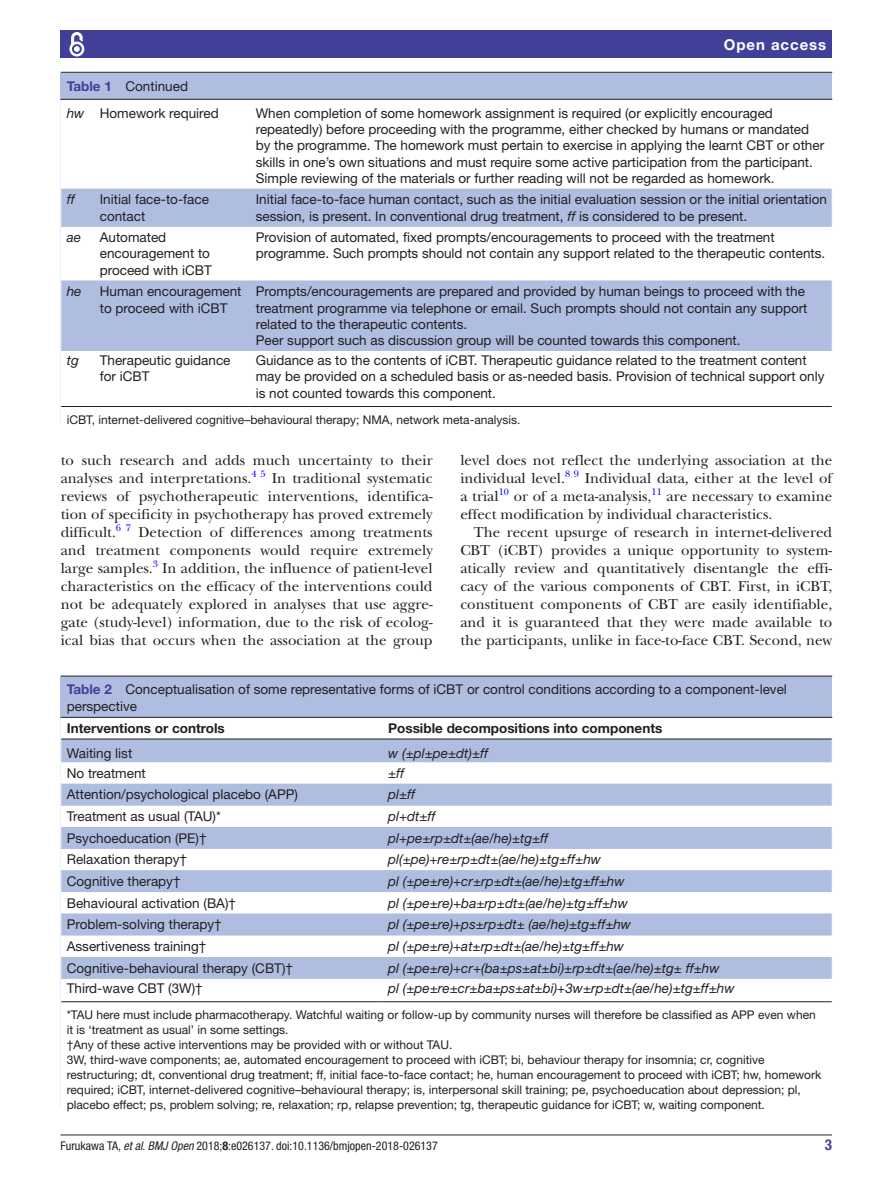
<style>
.page{position:relative;width:893px;height:1191px;background:#fff}
.page>*{position:absolute;margin:0;border:0;box-sizing:border-box;transform-origin:0 0}
.t1{font:15px/18px "New Baskerville";color:#231f20;text-align:justify}
.t2{font:700 15px "Helvetica Neue LT Std";letter-spacing:.065em;color:#fff}
.t3{font:700 condensed 15px "Helvetica Neue LT Std";color:#414099}
.t4{font:13.5px/16.2px "Helvetica Neue LT Std";color:#231f20}
.t5{font:italic 13.5px "Helvetica Neue LT Std";color:#231f20}
.t6{font:700 13.5px "Helvetica Neue LT Std";color:#231f20}
.t7{font:12px/15px "Helvetica Neue LT Std";color:#231f20}
.t8{font:condensed 12px "Helvetica Neue LT Std";color:#231f20}
.t9{font:9.9px "New Baskerville";color:#00f}
.s1{font-weight:700;color:#414099}
.s2{font-style:italic}
.s3{font-weight:700}
</style>
<div class="page">
<hr style="left:61px;top:1134px;width:771px;height:1px;background:#231f20">
<div style="left:61px;top:31px;width:771px;height:27px;background:#414099"></div>
<svg style="left:69px;top:32px;width:16px;height:25px"></svg>
<div style="left:61px;top:91px;width:771px;height:333px;background:#afbde1"></div>
<div style="left:61px;top:100px;width:771px;height:324px;background:#fff"></div>
<svg style="left:61px;top:189px;width:771px;height:162px"></svg>
<hr style="left:94px;top:406px;width:156px;height:1px;background:#231f20">
<hr style="left:61px;top:406px;width:33px;height:1px;background:#231f20">
<hr style="left:250px;top:406px;width:582px;height:1px;background:#231f20">
<svg style="left:60px;top:406px;width:1px;height:18px"></svg>
<hr style="left:61px;top:99px;width:33px;height:1px;background:#231f20">
<hr style="left:94px;top:99px;width:156px;height:1px;background:#231f20">
<hr style="left:250px;top:99px;width:582px;height:1px;background:#231f20">
<hr style="left:67px;top:423px;width:765px;height:2px;background:#fff">
<div style="left:61px;top:73px;width:771px;height:18px;background:#afbde1"></div>
<hr style="left:61px;top:72px;width:771px;height:1px;background:#231f20">
<div style="left:61px;top:676px;width:771px;height:433px;background:#afbde1"></div>
<hr style="left:61px;top:675px;width:771px;height:1px;background:#231f20">
<div style="left:61px;top:718px;width:771px;height:391px;background:#fff"></div>
<svg style="left:61px;top:739px;width:771px;height:239px"></svg>
<hr style="left:61px;top:717px;width:321px;height:1px;background:#231f20">
<hr style="left:61px;top:738px;width:321px;height:1px;background:#231f20">
<hr style="left:382px;top:717px;width:450px;height:1px;background:#231f20">
<hr style="left:382px;top:738px;width:450px;height:1px;background:#231f20">
<hr style="left:61px;top:1001px;width:321px;height:1px;background:#231f20">
<hr style="left:382px;top:1001px;width:450px;height:1px;background:#231f20">
<svg style="left:60px;top:717px;width:1px;height:284px"></svg>
<hr style="left:67px;top:1033px;width:765px;height:2px;background:#fff">
<hr style="left:67px;top:1048px;width:765px;height:2px;background:#fff">
<hr style="left:67px;top:1108px;width:765px;height:2px;background:#fff">
<p class="t4" style="left:67px;top:78px;width:123px"><span class="s1">Table 1</span> Continued</p>
<p class="t2" style="left:724px;top:35px;width:104px">Open access</p>
<p class="t4" style="left:67px;top:105px;width:154px"><span class="s2">hw</span> Homework required</p>
<p class="t4" style="left:256px;top:105px;width:570px">When completion of some homework assignment is required (or explicitly encouraged repeatedly) before proceeding with the programme, either checked by humans or mandated by the programme. The homework must pertain to exercise in applying the learnt CBT or other skills in one’s own situations and must require some active participation from the participant.<br>Simple reviewing of the materials or further reading will not be regarded as homework.</p>
<p class="t5" style="left:67px;top:191px;width:9px">ff</p>
<p class="t4" style="left:100px;top:191px;width:111px">Initial face-to-face contact</p>
<p class="t4" style="left:256px;top:191px;width:573px">Initial face-to-face human contact, such as the initial evaluation session or the initial orientation session, is present. In conventional drug treatment, <span class="s2">ff</span> is considered to be present.</p>
<p class="t5" style="left:67px;top:229px;width:16px">ae</p>
<p class="t4" style="left:100px;top:229px;width:113px">Automated encouragement to proceed with iCBT</p>
<p class="t4" style="left:256px;top:229px;width:571px">Provision of automated, fixed prompts/encouragements to proceed with the treatment programme. Such prompts should not contain any support related to the therapeutic contents.</p>
<p class="t5" style="left:67px;top:283px;width:16px">he</p>
<p class="t4" style="left:100px;top:283px;width:143px">Human encouragement to proceed with iCBT</p>
<p class="t4" style="left:256px;top:283px;width:553px">Prompts/encouragements are prepared and provided by human beings to proceed with the treatment programme via telephone or email. Such prompts should not contain any support related to the therapeutic contents.<br>Peer support such as discussion group will be counted towards this component.</p>
<p class="t5" style="left:67px;top:352px;width:14px">tg</p>
<p class="t4" style="left:100px;top:352px;width:132px">Therapeutic guidance for iCBT</p>
<p class="t4" style="left:256px;top:352px;width:570px">Guidance as to the contents of iCBT. Therapeutic guidance related to the treatment content may be provided on a scheduled basis or as-needed basis. Provision of technical support only is not counted towards this component.</p>
<p class="t7" style="left:67px;top:412px;width:455px">iCBT, internet-delivered cognitive–behavioural therapy; NMA, network meta-analysis.</p>
<p class="t1" style="left:61px;top:451px;width:373px">to such research and adds much uncertainty to their analyses and interpretations.</p>
<p class="t9" style="left:251px;top:468px;width:16px">4 5</p>
<p class="t1" style="left:61px;top:469px;width:373px;text-indent:211px">In traditional systematic reviews of psychotherapeutic interventions, identifica&shy;tion of specificity in psychotherapy has proved extremely difficult.</p>
<p class="t9" style="left:116px;top:522px;width:17px">6 7</p>
<p class="t1" style="left:61px;top:523px;width:373px;text-indent:78px">Detection of differences among treatments and treatment components would require extremely large samples.</p>
<p class="t9" style="left:153px;top:558px;width:7px">3</p>
<p class="t1" style="left:61px;top:559px;width:373px;text-indent:101px">In addition, the influence of patient-level characteristics on the efficacy of the interventions could not be adequately explored in analyses that use aggre&shy;gate (study-level) information, due to the risk of ecolog&shy;ical bias that occurs when the association at the group</p>
<p class="t1" style="left:460px;top:451px;width:373px">level does not reflect the underlying association at the individual level.</p>
<p class="t9" style="left:565px;top:468px;width:16px">8 9</p>
<p class="t1" style="left:585px;top:469px;width:249px">Individual data, either at the level of</p>
<p class="t1" style="left:460px;top:487px;width:40px">a trial</p>
<p class="t9" style="left:499px;top:486px;width:12px">10</p>
<p class="t1" style="left:514px;top:487px;width:139px">or of a meta-analysis,</p>
<p class="t9" style="left:651px;top:486px;width:12px">11</p>
<p class="t1" style="left:460px;top:487px;width:373px;text-indent:206px">are necessary to examine effect modification by individual characteristics.</p>
<p class="t1" style="left:460px;top:523px;width:373px;text-indent:14px">The recent upsurge of research in internet-delivered CBT (iCBT) provides a unique opportunity to system&shy;atically review and quantitatively disentangle the effi&shy;cacy of the various components of CBT. First, in iCBT, constituent components of CBT are easily identifiable, and it is guaranteed that they were made available to the participants, unlike in face-to-face CBT. Second, new</p>
<p class="t4" style="left:67px;top:681px;width:722px"><span class="s1">Table 2</span> Conceptualisation of some representative forms of iCBT or control conditions according to a component-level perspective</p>
<p class="t6" style="left:67px;top:720px;width:160px">Interventions or controls</p>
<p class="t6" style="left:388px;top:720px;width:276px">Possible decompositions into components</p>
<p class="t4" style="left:67px;top:744px;width:67px">Waiting list</p>
<p class="t5" style="left:388px;top:744px;width:101px">w (±pl±pe±dt)±ff</p>
<p class="t4" style="left:67px;top:764px;width:81px">No treatment</p>
<p class="t5" style="left:388px;top:765px;width:18px">±ff</p>
<p class="t4" style="left:67px;top:786px;width:233px">Attention/psychological placebo (APP)</p>
<p class="t5" style="left:388px;top:786px;width:29px">pl±ff</p>
<p class="t4" style="left:67px;top:808px;width:156px">Treatment as usual (TAU)*</p>
<p class="t5" style="left:388px;top:808px;width:49px">pl+dt±ff</p>
<p class="t4" style="left:67px;top:829px;width:141px">Psychoeducation (PE)†</p>
<p class="t5" style="left:388px;top:830px;width:162px">pl+pe±rp±dt±(ae/he)±tg±ff</p>
<p class="t4" style="left:67px;top:851px;width:122px">Relaxation therapy†</p>
<p class="t5" style="left:388px;top:851px;width:214px">pl(±pe)+re±rp±dt±(ae/he)±tg±ff±hw</p>
<p class="t4" style="left:67px;top:873px;width:115px">Cognitive therapy†</p>
<p class="t5" style="left:388px;top:873px;width:238px">pl (±pe±re)+cr±rp±dt±(ae/he)±tg±ff±hw</p>
<p class="t4" style="left:67px;top:894px;width:171px">Behavioural activation (BA)†</p>
<p class="t5" style="left:388px;top:894px;width:241px">pl (±pe±re)+ba±rp±dt±(ae/he)±tg±ff±hw</p>
<p class="t4" style="left:67px;top:916px;width:157px">Problem-solving therapy†</p>
<p class="t5" style="left:388px;top:916px;width:244px">pl (±pe±re)+ps±rp±dt± (ae/he)±tg±ff±hw</p>
<p class="t4" style="left:67px;top:938px;width:141px">Assertiveness training†</p>
<p class="t5" style="left:388px;top:938px;width:237px">pl (±pe±re)+at±rp±dt±(ae/he)±tg±ff±hw</p>
<p class="t4" style="left:67px;top:959px;width:228px">Cognitive-behavioural therapy (CBT)†</p>
<p class="t5" style="left:388px;top:959px;width:333px">pl (±pe±re)+cr+(ba±ps±at±bi)±rp±dt±(ae/he)±tg± ff±hw</p>
<p class="t4" style="left:67px;top:979px;width:137px">Third-wave CBT (3W)†</p>
<p class="t5" style="left:388px;top:979px;width:348px">pl (±pe±re±cr±ba±ps±at±bi)+3w±rp±dt±(ae/he)±tg±ff±hw</p>
<p class="t7" style="left:67px;top:1007px;width:756px">*TAU here must include pharmacotherapy. Watchful waiting or follow-up by community nurses will therefore be classified as APP even when it is ‘treatment as usual’ in some settings.<br>†Any of these active interventions may be provided with or without TAU.<br>3W, third-wave components; ae, automated encouragement to proceed with iCBT; bi, behaviour therapy for insomnia; cr, cognitive restructuring; dt, conventional drug treatment; ff, initial face-to-face contact; he, human encouragement to proceed with iCBT; hw, homework required; iCBT, internet-delivered cognitive–behavioural therapy; is, interpersonal skill training; pe, psychoeducation about depression; pl, placebo effect; ps, problem solving; re, relaxation; rp, relapse prevention; tg, therapeutic guidance for iCBT; w, waiting component.</p>
<p class="t8" style="left:61px;top:1138px;width:379px">Furukawa TA, <span class="s2">et al</span>. <span class="s2">BMJ Open</span> 2018;<span class="s3">8</span>:e026137. doi:10.1136/bmjopen-2018-026137</p>
<p class="t3" style="left:825px;top:1135px;width:9px">3</p>
</div>
